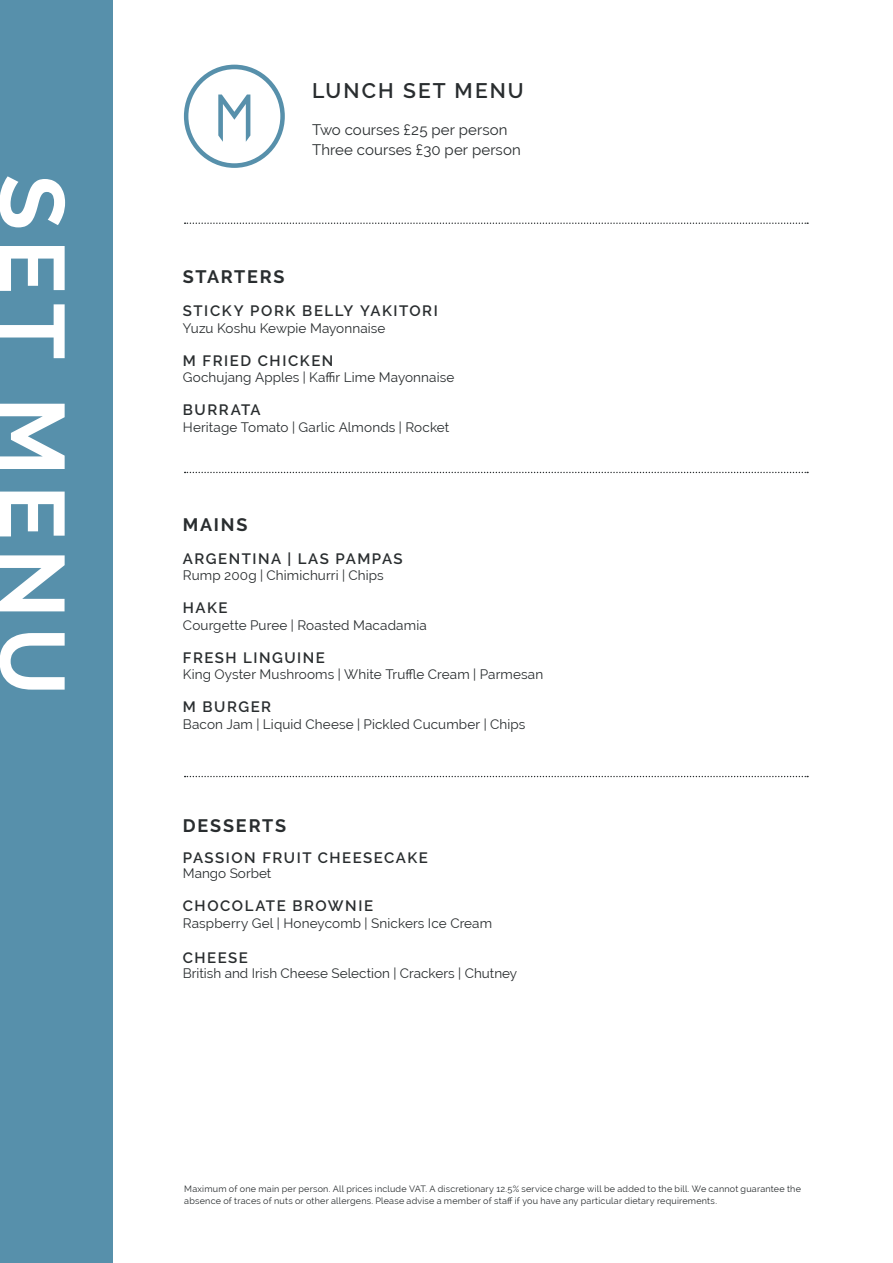
<style>
.page{position:relative;width:893px;height:1263px;background:#fff}
.page>*{position:absolute;margin:0;border:0;box-sizing:border-box;transform-origin:0 0}
.t1{font:700 91.05px "Raleway";letter-spacing:.1em;color:#fff}
.t2{font:600 21px "Raleway";letter-spacing:.1em;color:#292d2f}
.t3{font:700 18px "Raleway";letter-spacing:.095em;color:#292d2f}
.t4{font:600 15px "Raleway";letter-spacing:.1em;color:#292d2f}
.t5{font:15px "Raleway";letter-spacing:.005em;color:#292d2f}
.t6{font:13.5px "Raleway";letter-spacing:.01em;color:#292d2f}
.t7{font:9px/12px "Raleway";letter-spacing:.025em;color:#292d2f}
</style>
<div class="page">
<div style="left:0;top:0;width:113px;height:1263px;background:#5790ab"></div>
<svg style="left:184px;top:65px;width:101px;height:103px"></svg>
<svg style="left:185px;top:223px;width:623px;height:1px"></svg>
<svg style="left:185px;top:776px;width:623px;height:1px"></svg>
<svg style="left:185px;top:472px;width:623px;height:1px"></svg>
<h1 class="t1" style="left:84px;top:174px;width:523px;rotate:90deg">SET MENU</h1>
<h2 class="t2" style="left:312px;top:78px;width:213px">LUNCH SET MENU</h2>
<p class="t5" style="left:312px;top:121px;width:197px">Two courses £25 per person</p>
<p class="t5" style="left:312px;top:141px;width:210px">Three courses £30 per person</p>
<h3 class="t3" style="left:183px;top:267px;width:103px">STARTERS</h3>
<p class="t4" style="left:183px;top:302px;width:257px">STICKY PORK BELLY YAKITORI</p>
<p class="t6" style="left:183px;top:320px;width:204px">Yuzu Koshu Kewpie Mayonnaise</p>
<p class="t4" style="left:183px;top:352px;width:152px">M FRIED CHICKEN</p>
<p class="t6" style="left:183px;top:370px;width:273px">Gochujang Apples | Kaffir Lime Mayonnaise</p>
<p class="t4" style="left:183px;top:401px;width:79px">BURRATA</p>
<p class="t6" style="left:183px;top:419px;width:268px">Heritage Tomato | Garlic Almonds | Rocket</p>
<h3 class="t3" style="left:183px;top:514px;width:66px">MAINS</h3>
<p class="t4" style="left:183px;top:550px;width:221px">ARGENTINA | LAS PAMPAS</p>
<p class="t6" style="left:183px;top:568px;width:202px">Rump 200g | Chimichurri | Chips</p>
<p class="t4" style="left:183px;top:599px;width:46px">HAKE</p>
<p class="t6" style="left:183px;top:617px;width:245px">Courgette Puree | Roasted Macadamia</p>
<p class="t4" style="left:183px;top:649px;width:143px">FRESH LINGUINE</p>
<p class="t6" style="left:183px;top:667px;width:362px">King Oyster Mushrooms | White Truffle Cream | Parmesan</p>
<p class="t4" style="left:183px;top:698px;width:90px">M BURGER</p>
<p class="t6" style="left:183px;top:716px;width:344px">Bacon Jam | Liquid Cheese | Pickled Cucumber | Chips</p>
<h3 class="t3" style="left:183px;top:815px;width:105px">DESSERTS</h3>
<p class="t4" style="left:183px;top:849px;width:246px">PASSION FRUIT CHEESECAKE</p>
<p class="t6" style="left:183px;top:866px;width:90px">Mango Sorbet</p>
<p class="t4" style="left:183px;top:897px;width:192px">CHOCOLATE BROWNIE</p>
<p class="t6" style="left:183px;top:915px;width:311px">Raspberry Gel | Honeycomb | Snickers Ice Cream</p>
<p class="t4" style="left:183px;top:949px;width:66px">CHEESE</p>
<p class="t6" style="left:183px;top:965px;width:336px">British and Irish Cheese Selection | Crackers | Chutney</p>
<p class="t7" style="left:184px;top:1183px;width:618px">Maximum of one main per person. All prices include VAT. A discretionary 12.5% service charge will be added to the bill. We cannot guarantee the absence of traces of nuts or other allergens. Please advise a member of staff if you have any particular dietary requirements.</p>
</div>
